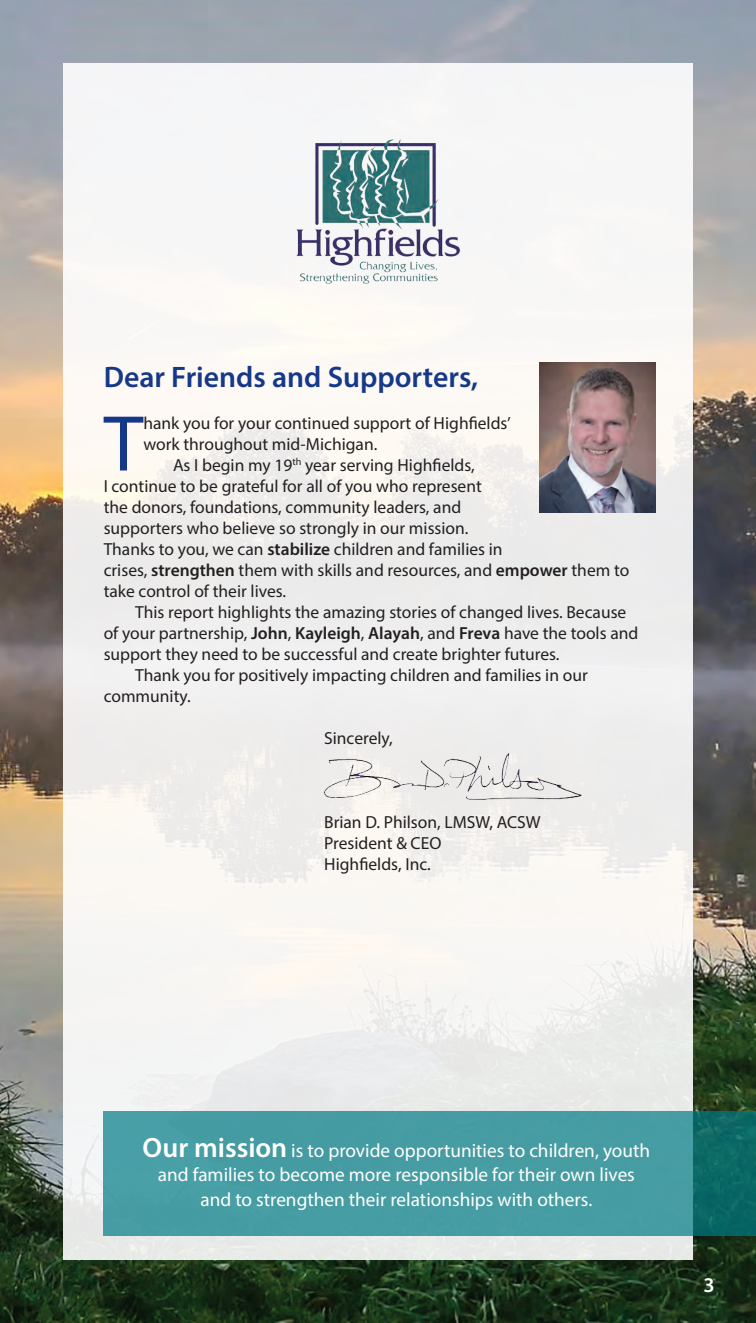
<style>
.page{position:relative;width:756px;height:1323px;background:#fff}
.page>*{position:absolute;margin:0;border:0;box-sizing:border-box;transform-origin:0 0}
.t1{font:79.8px "Myriad Pro";color:#153889}
.t2{font:600 29.75px "Myriad Pro";color:#153889}
.t3{font:600 21px "Myriad Pro";color:#fff}
.t4{font:19.25px "Myriad Pro";color:#fff}
.t5{font:17.5px/21px "Myriad Pro";color:#231f20}
.s1{font-weight:600}
.s2{font-weight:600;font-size:28px}
</style>
<div class="page">
<img style="left:0;top:0;width:756px;height:1323px">
<div style="left:63px;top:63px;width:630px;height:1197px;background:#f5f5f3"></div>
<svg style="left:104px;top:1111px;width:652px;height:125px;background:#40979d"></svg>
<img style="left:324px;top:753px;width:257px;height:47px">
<img style="left:296px;top:139px;width:164px;height:145px">
<img style="left:539px;top:362px;width:117px;height:151px">
<p class="t2" style="left:104px;top:358px;width:376px">Dear Friends and Supporters,</p>
<p class="t1" style="left:104px;top:395px;width:41px">T</p>
<p class="t5" style="left:143px;top:412px;width:369px">hank you for your continued support of Highfields’ work throughout mid-Michigan.</p>
<p class="t5" style="left:104px;top:454px;width:527px;text-indent:69px">As I begin my 19<sup>th</sup> year serving Highfields,<br>I continue to be grateful for all of you who represent<br>the donors, foundations, community leaders, and<br>supporters who believe so strongly in our mission.<br>Thanks to you, we can <span class="s1">stabilize</span> children and families in<br>crises, <span class="s1">strengthen</span> them with skills and resources, and <span class="s1">empower</span> them to take control of their lives.</p>
<p class="t5" style="left:104px;top:601px;width:536px;text-indent:32px">This report highlights the amazing stories of changed lives. Because of your partnership, <span class="s1">John</span>, <span class="s1">Kayleigh</span>, <span class="s1">Alayah</span>, and <span class="s1">Freva</span> have the tools and support they need to be successful and create brighter futures.</p>
<p class="t5" style="left:104px;top:664px;width:486px;text-indent:32px">Thank you for positively impacting children and families in our community.</p>
<p class="t5" style="left:324px;top:727px;width:70px">Sincerely,</p>
<p class="t5" style="left:324px;top:811px;width:218px">Brian D. Philson, LMSW, ACSW</p>
<p class="t5" style="left:324px;top:832px;width:119px">President &amp; CEO</p>
<p class="t5" style="left:324px;top:853px;width:108px">Highfields, Inc.</p>
<p class="t4" style="left:143px;top:1138px;width:509px"><span class="s2">Our mission</span> is to provide opportunities to children, youth</p>
<p class="t4" style="left:158px;top:1163px;width:479px">and families to become more responsible for their own lives</p>
<p class="t4" style="left:200px;top:1187px;width:393px">and to strengthen their relationships with others.</p>
<p class="t3" style="left:704px;top:1272px;width:13px">3</p>
</div>
